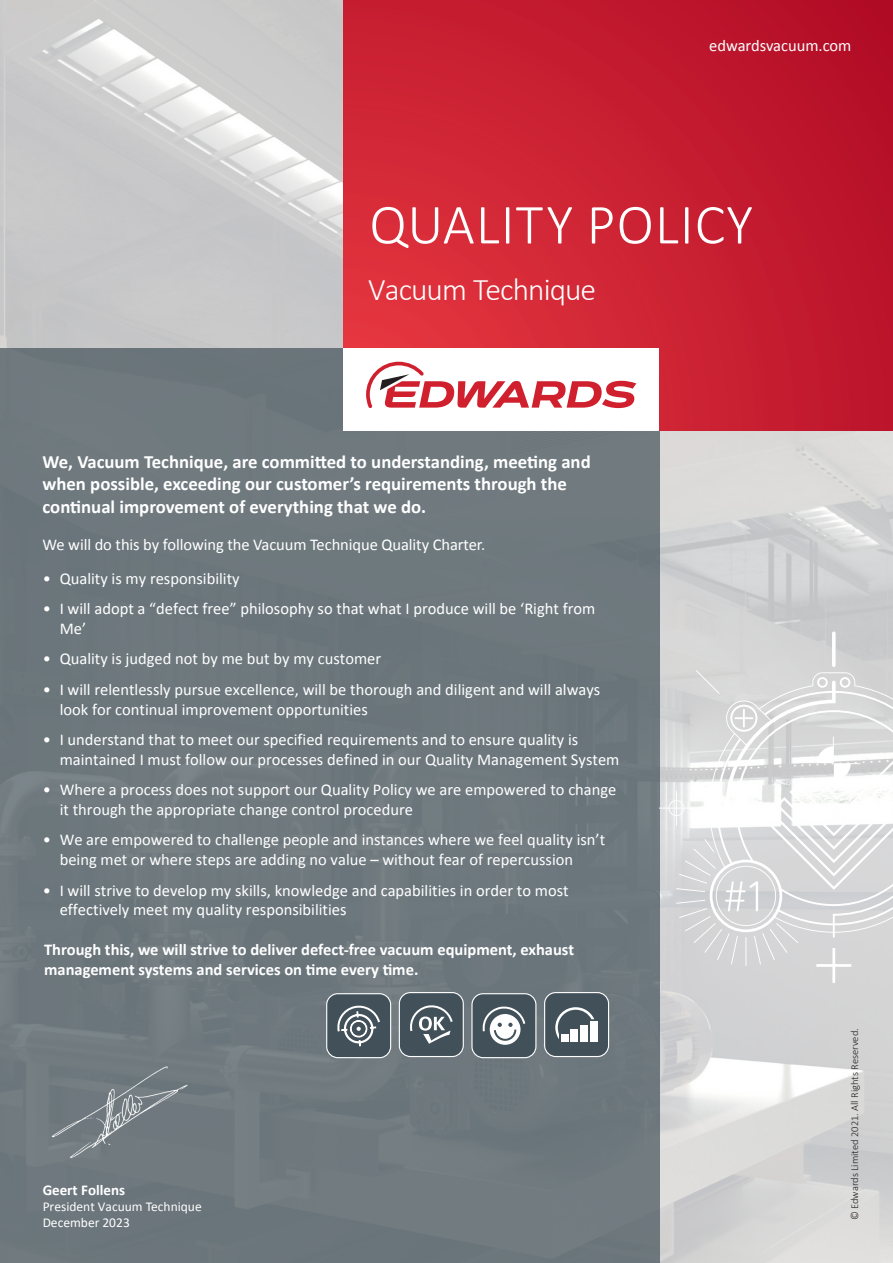
<style>
.page{position:relative;width:893px;height:1263px;background:#fff}
.page>*{position:absolute;margin:0;border:0;box-sizing:border-box;transform-origin:0 0}
.t1{font:300 57px "Calibri";letter-spacing:.02em;color:#fff}
.t2{font:300 31.5px "Calibri";letter-spacing:-.03em;color:#fff}
.t3{font:700 18.75px/22.5px "Calibri";color:#fff}
.t4{font:16.5px/19.8px "Calibri";color:#fff}
.t5{font:700 16.5px/19.8px "Calibri";color:#fff}
.t6{font:700 15px "Calibri";color:#fff}
.t7{font:13.5px/15.5px "Calibri";color:#fff}
.t8{font:300 10.5px "Calibri";color:#231f20}
</style>
<div class="page">
<img style="left:0;top:0;width:893px;height:1263px">
<div style="left:0;top:348px;width:659px;height:915px;background:#6e787e"></div>
<svg style="left:659px;top:631px;width:234px;height:351px;fill:#d6d6d7"></svg>
<img style="left:49px;top:1066px;width:139px;height:92px">
<div style="left:343px;top:0;width:550px;height:430px;background:linear-gradient(to right,#d92d3a,#b9122a)"></div>
<div style="left:343px;top:348px;width:316px;height:82px;background:#fff"></div>
<svg style="left:366px;top:362px;width:270px;height:46px"></svg>
<svg style="left:471px;top:993px;width:66px;height:66px;background:#717c82"></svg>
<svg style="left:544px;top:992px;width:66px;height:66px;background:#657177"></svg>
<div style="left:590px;top:1021px;width:8px;height:21px;background:#fff"></div>
<svg style="left:398px;top:992px;width:66px;height:66px;background:#616d74"></svg>
<svg style="left:326px;top:993px;width:66px;height:66px;background:#636f76"></svg>
<p class="t4" style="left:709px;top:36px;width:144px">edwardsvacuum.com</p>
<h1 class="t1" style="left:369px;top:189px;width:385px">QUALITY POLICY</h1>
<h2 class="t2" style="left:368px;top:270px;width:229px">Vacuum Technique</h2>
<p class="t3" style="left:43px;top:450px;width:550px">We, Vacuum Technique, are committed to understanding, meeting and when possible, exceeding our customer’s requirements through the continual improvement of everything that we do.</p>
<p class="t4" style="left:43px;top:534px;width:444px">We will do this by following the Vacuum Technique Quality Charter.</p>
<p class="t4" style="left:43px;top:568px;width:198px">• Quality is my responsibility</p>
<p class="t4" style="left:60px;top:599px;width:537px;text-indent:-17px">• I will adopt a “defect free” philosophy so that what I produce will be ‘Right from<br>Me’</p>
<p class="t4" style="left:43px;top:649px;width:340px">• Quality is judged not by me but by my customer</p>
<p class="t4" style="left:60px;top:679px;width:542px;text-indent:-17px">• I will relentlessly pursue excellence, will be thorough and diligent and will always look for continual improvement opportunities</p>
<p class="t4" style="left:60px;top:730px;width:561px;text-indent:-17px">• I understand that to meet our specified requirements and to ensure quality is maintained I must follow our processes defined in our Quality Management System</p>
<p class="t4" style="left:60px;top:780px;width:558px;text-indent:-17px">• Where a process does not support our Quality Policy we are empowered to change it through the appropriate change control procedure</p>
<p class="t4" style="left:60px;top:830px;width:547px;text-indent:-17px">• We are empowered to challenge people and instances where we feel quality isn’t being met or where steps are adding no value – without fear of repercussion</p>
<p class="t4" style="left:60px;top:880px;width:510px;text-indent:-17px">• I will strive to develop my skills, knowledge and capabilities in order to most effectively meet my quality responsibilities</p>
<p class="t5" style="left:44px;top:940px;width:531px">Through this, we will strive to deliver defect-free vacuum equipment, exhaust management systems and services on time every time.</p>
<p class="t6" style="left:43px;top:1180px;width:84px">Geert Follens</p>
<p class="t7" style="left:43px;top:1199px;width:161px">President Vacuum Technique<br>December 2023</p>
<p class="t8" style="left:848px;top:1220px;width:194px;rotate:-90deg">© Edwards Limited 2021. All Rights Reserved.</p>
</div>
